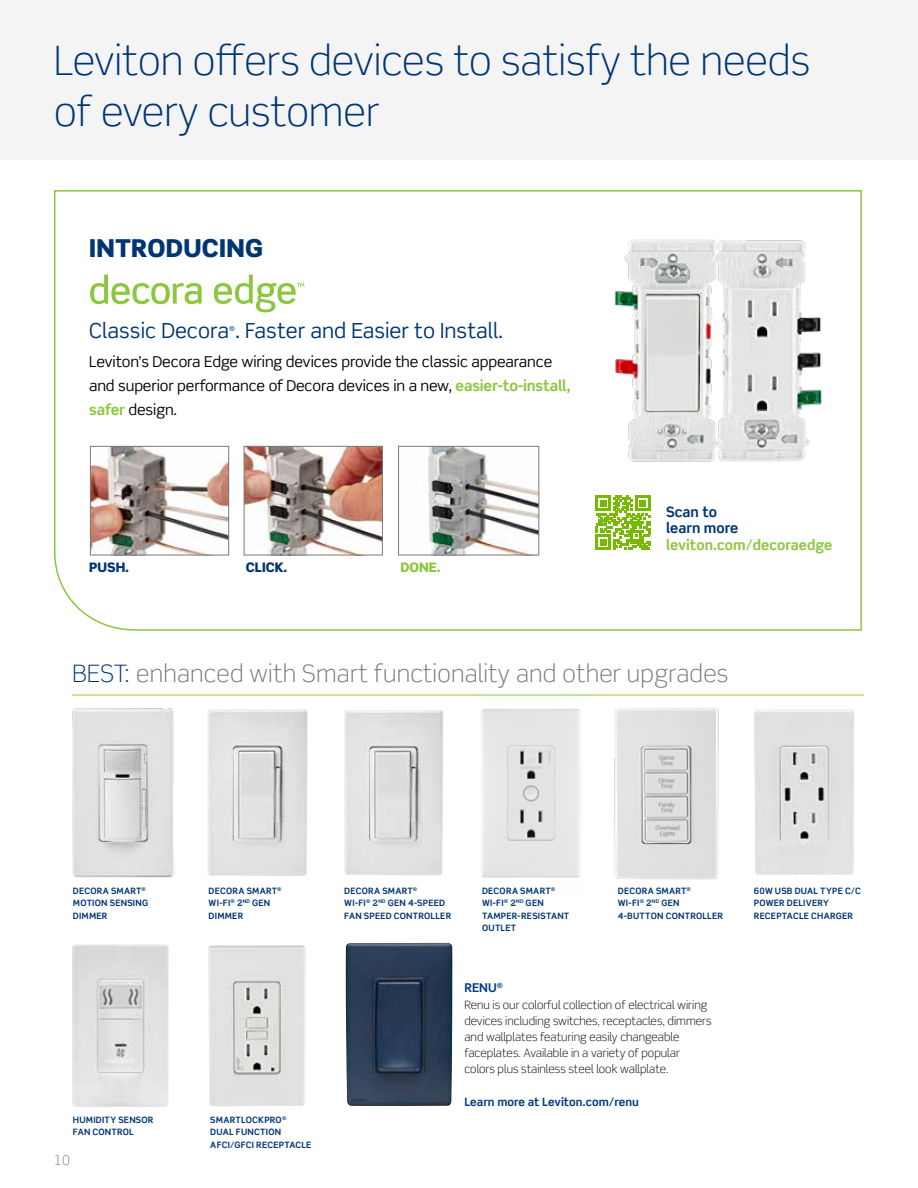
<style>
.page{position:relative;width:918px;height:1188px;background:#fff}
.page>*{position:absolute;margin:0;border:0;box-sizing:border-box;transform-origin:0 0}
.t1{font:300 40.5px/51px "Scene Std";color:#003573}
.t2{font:900 24.75px "Scene Std";letter-spacing:.01em;color:#003573}
.t3{font:300 24px "Scene Std";letter-spacing:.01em;color:#77787b}
.t4{font:20.7px "Scene Std";color:#003573}
.t5{font:15px/24px "Scene Std";letter-spacing:-.01em;color:#000}
.t6{font:700 14.25px "Scene Std";color:#8dc63f}
.t7{font:700 14.25px/16.8px "Scene Std";color:#003573}
.t8{font:300 13.5px "Scene Std";color:#797a7d}
.t9{font:900 13.05px "Scene Std";color:#003573}
.t10{font:900 13.05px "Scene Std";color:#8dc63f}
.t11{font:700 12.15px "Scene Std";color:#013a81}
.t12{font:300 11.55px/16.2px "Scene Std";color:#000}
.t13{font:700 11.55px "Scene Std";color:#013a81}
.t14{font:700 8.85px/12.1px "Scene Std";letter-spacing:.025em;color:#003573}
.t15{font:6.75px "Scene Std";color:#003573}
.s1{font-weight:700;color:#8dc63f}
.s2{color:#003573}
</style>
<div class="page">
<div style="left:0;top:0;width:918px;height:159px;background:#f4f4f4"></div>
<img style="left:72px;top:694px;width:111px;height:184px">
<img style="left:208px;top:945px;width:98px;height:161px">
<img style="left:476px;top:694px;width:111px;height:184px">
<img style="left:72px;top:944px;width:97px;height:163px">
<img style="left:207px;top:709px;width:101px;height:167px">
<img style="left:344px;top:710px;width:100px;height:165px">
<img style="left:754px;top:709px;width:100px;height:166px">
<img style="left:593px;top:694px;width:133px;height:186px">
<img style="left:346px;top:943px;width:107px;height:163px">
<hr style="left:72px;top:695px;width:792px;height:1px;background:#8dc63f">
<svg style="left:54px;top:190px;width:808px;height:441px"></svg>
<h1 class="t1" style="left:54px;top:35px;width:758px">Leviton offers devices to satisfy the needs of every customer</h1>
<h2 class="t2" style="left:89px;top:232px;width:175px">INTRODUCING</h2>
<h3 class="t4" style="left:89px;top:318px;width:416px">Classic Decora . Faster and Easier to Install.</h3>
<p class="t15" style="left:229px;top:325px;width:7px">®</p>
<h3 class="t5" style="left:89px;top:349px;width:483px">Leviton’s Decora Edge wiring devices provide the classic appearance and superior performance of Decora devices in a new, <span class="s1">easier-to-install, safer</span> design.</h3>
<h3 class="t9" style="left:89px;top:559px;width:41px">PUSH.</h3>
<h3 class="t9" style="left:246px;top:559px;width:43px">CLICK.</h3>
<h3 class="t10" style="left:400px;top:559px;width:42px">DONE.</h3>
<h3 class="t7" style="left:666px;top:503px;width:74px">Scan to learn more</h3>
<h3 class="t6" style="left:666px;top:536px;width:168px">leviton.com/decoraedge</h3>
<h3 class="t3" style="left:73px;top:659px;width:657px"><span class="s2">BEST:</span> enhanced with Smart functionality and other upgrades</h3>
<p class="t14" style="left:73px;top:885px;width:77px">DECORA SMART<sup>®<br></sup>MOTION SENSING<br>DIMMER</p>
<p class="t14" style="left:482px;top:885px;width:89px">DECORA SMART<sup>®<br></sup>WI-FI<sup>®</sup> 2<sup>ND</sup> GEN<br>TAMPER-RESISTANT<br>OUTLET</p>
<p class="t14" style="left:618px;top:885px;width:107px">DECORA SMART<sup>®<br></sup>WI-FI<sup>®</sup> 2<sup>ND</sup> GEN<br>4-BUTTON CONTROLLER</p>
<p class="t14" style="left:209px;top:885px;width:75px">DECORA SMART<sup>®<br></sup>WI-FI<sup>®</sup> 2<sup>ND</sup> GEN<br>DIMMER</p>
<p class="t14" style="left:344px;top:885px;width:108px">DECORA SMART<sup>®<br></sup>WI-FI<sup>®</sup> 2<sup>ND</sup> GEN 4-SPEED<br>FAN SPEED CONTROLLER</p>
<p class="t14" style="left:73px;top:1114px;width:82px">HUMIDITY SENSOR<br>FAN CONTROL</p>
<h3 class="t8" style="left:54px;top:1152px;width:17px">10</h3>
<p class="t14" style="left:210px;top:1114px;width:103px">SMARTLOCKPRO<sup>®<br></sup>DUAL FUNCTION<br>AFCI/GFCI RECEPTACLE</p>
<h3 class="t11" style="left:464px;top:980px;width:40px">RENU<sup>®</sup></h3>
<p class="t12" style="left:464px;top:996px;width:249px">Renu is our colorful collection of electrical wiring devices including switches, receptacles, dimmers and wallplates featuring easily changeable faceplates. Available in a variety of popular colors plus stainless steel look wallplate.</p>
<h3 class="t13" style="left:464px;top:1094px;width:176px">Learn more at Leviton.com/renu</h3>
<p class="t14" style="left:754px;top:885px;width:109px">60W USB DUAL TYPE C/C<br>POWER DELIVERY<br>RECEPTACLE CHARGER</p>
</div>
